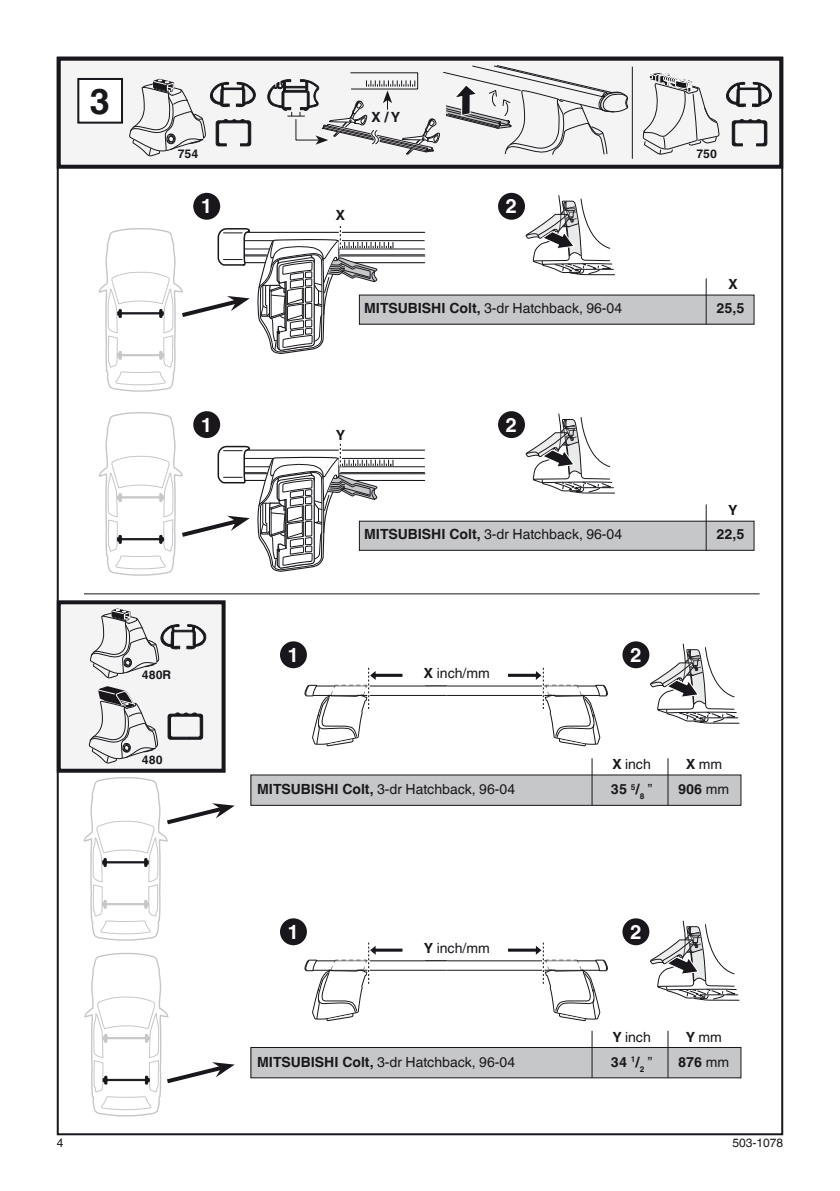
<style>
.page{position:relative;width:840px;height:1191px;background:#fff}
.page>*{position:absolute;margin:0;border:0;box-sizing:border-box;transform-origin:0 0}
.t1{font:700 36px "Helvetica World";color:#1a171c}
.t2{font:700 20px "Helvetica World";color:#fff}
.t3{font:14px "Helvetica World";color:#1a171c}
.t4{font:700 14px "Helvetica World";color:#1a171c}
.t5{font:700 12px "Helvetica World";color:#1a171c}
.t6{font:12px "Helvetica World";color:#1a171c}
.s1{font-weight:700}
.s2{font-weight:400}
</style>
<div class="page">
<div style="left:193px;top:193px;width:27px;height:27px;background:#1a171c;border-radius:50%"></div>
<div style="left:280px;top:918px;width:27px;height:27px;background:#1a171c;border-radius:50%"></div>
<div style="left:498px;top:193px;width:26px;height:27px;background:#1a171c;border-radius:50%"></div>
<div style="left:498px;top:411px;width:26px;height:27px;background:#1a171c;border-radius:50%"></div>
<div style="left:622px;top:641px;width:27px;height:27px;background:#1a171c;border-radius:50%"></div>
<div style="left:622px;top:918px;width:27px;height:27px;background:#1a171c;border-radius:50%"></div>
<div style="left:359px;top:295px;width:394px;height:29px;background:#c6c7c9"></div>
<div style="left:358px;top:294px;width:396px;height:31px;border:1px solid #1a171c"></div>
<hr style="left:705px;top:278px;width:1px;height:46px;background:#1a171c">
<div style="left:359px;top:521px;width:394px;height:29px;background:#c6c7c9"></div>
<div style="left:358px;top:520px;width:396px;height:31px;border:1px solid #1a171c"></div>
<hr style="left:705px;top:504px;width:1px;height:46px;background:#1a171c">
<div style="left:251px;top:775px;width:489px;height:30px;background:#c6c7c9"></div>
<div style="left:250px;top:774px;width:491px;height:32px;border:1px solid #1a171c"></div>
<hr style="left:591px;top:758px;width:1px;height:47px;background:#1a171c">
<hr style="left:667px;top:758px;width:1px;height:47px;background:#1a171c">
<div style="left:251px;top:1047px;width:489px;height:30px;background:#c6c7c9"></div>
<div style="left:250px;top:1047px;width:491px;height:31px;border:1px solid #1a171c"></div>
<hr style="left:591px;top:1030px;width:1px;height:47px;background:#1a171c">
<hr style="left:667px;top:1030px;width:1px;height:47px;background:#1a171c">
<svg style="left:525px;top:195px;width:89px;height:80px"></svg>
<svg style="left:525px;top:413px;width:89px;height:80px"></svg>
<svg style="left:649px;top:643px;width:90px;height:80px"></svg>
<svg style="left:649px;top:920px;width:90px;height:80px"></svg>
<div style="left:425px;top:685px;width:177px;height:11px;border:1px solid #1a171c"></div>
<div style="left:310px;top:686px;width:136px;height:9px;background:#fff"></div>
<div style="left:309px;top:685px;width:137px;height:11px;border:1px solid #1a171c"></div>
<svg style="left:507px;top:668px;width:101px;height:78px"></svg>
<svg style="left:507px;top:942px;width:101px;height:78px"></svg>
<svg style="left:304px;top:942px;width:98px;height:78px"></svg>
<div style="left:59px;top:602px;width:164px;height:168px;background:#f4f4f5"></div>
<div style="left:57px;top:600px;width:168px;height:172px;border:4px solid #1a171c"></div>
<div style="left:59px;top:59px;width:721px;height:108px;background:#f4f4f5"></div>
<div style="left:57px;top:57px;width:725px;height:112px;border:4px solid #1a171c"></div>
<hr style="left:84px;top:593px;width:675px;height:1px;background:#1a171c">
<svg style="left:83px;top:777px;width:151px;height:359px"></svg>
<div style="left:78px;top:79px;width:44px;height:44px;background:#fff"></div>
<div style="left:77px;top:78px;width:46px;height:46px;border:2px solid #1a171c"></div>
<hr style="left:631px;top:67px;width:1px;height:92px;background:#1a171c">
<svg style="left:642px;top:72px;width:130px;height:83px"></svg>
<svg style="left:89px;top:217px;width:336px;height:547px"></svg>
<svg style="left:129px;top:79px;width:127px;height:78px"></svg>
<svg style="left:267px;top:65px;width:361px;height:90px"></svg>
<h1 class="t1" style="left:89px;top:80px;width:22px">3</h1>
<p class="t4" style="left:371px;top:109px;width:30px">X / Y</p>
<p class="t5" style="left:177px;top:147px;width:22px">754</p>
<p class="t5" style="left:696px;top:147px;width:22px">750</p>
<h2 class="t2" style="left:201px;top:195px;width:13px">1</h2>
<h2 class="t2" style="left:201px;top:413px;width:13px">1</h2>
<p class="t4" style="left:336px;top:207px;width:11px">X</p>
<h2 class="t2" style="left:505px;top:195px;width:13px">2</h2>
<p class="t4" style="left:728px;top:276px;width:11px">X</p>
<p class="t3" style="left:364px;top:300px;width:259px"><span class="s1">MITSUBISHI Colt,</span> 3-dr Hatchback, 96-04</p>
<p class="t4" style="left:716px;top:300px;width:30px">25,5</p>
<p class="t4" style="left:336px;top:426px;width:10px">Y</p>
<h2 class="t2" style="left:505px;top:413px;width:13px">2</h2>
<p class="t4" style="left:728px;top:502px;width:10px">Y</p>
<p class="t3" style="left:364px;top:526px;width:259px"><span class="s1">MITSUBISHI Colt,</span> 3-dr Hatchback, 96-04</p>
<p class="t4" style="left:716px;top:526px;width:30px">22,5</p>
<p class="t5" style="left:142px;top:668px;width:31px">480R</p>
<p class="t5" style="left:142px;top:752px;width:22px">480</p>
<h2 class="t2" style="left:287px;top:643px;width:13px">1</h2>
<p class="t3" style="left:423px;top:665px;width:67px"><span class="s1">X</span> inch/mm</p>
<h2 class="t2" style="left:629px;top:643px;width:13px">2</h2>
<p class="t3" style="left:612px;top:756px;width:40px"><span class="s1">X</span> inch</p>
<p class="t3" style="left:685px;top:756px;width:37px"><span class="s1">X</span> mm</p>
<p class="t3" style="left:257px;top:781px;width:259px"><span class="s1">MITSUBISHI Colt,</span> 3-dr Hatchback, 96-04</p>
<p class="t4" style="left:610px;top:781px;width:43px">35 <sup>5</sup>/<sub>8</sub> <span class="s2">”</span></p>
<p class="t4" style="left:677px;top:781px;width:52px">906 <span class="s2">mm</span></p>
<h2 class="t2" style="left:287px;top:920px;width:13px">1</h2>
<p class="t3" style="left:424px;top:939px;width:67px"><span class="s1">Y</span> inch/mm</p>
<h2 class="t2" style="left:629px;top:920px;width:13px">2</h2>
<p class="t3" style="left:612px;top:1028px;width:40px"><span class="s1">Y</span> inch</p>
<p class="t3" style="left:685px;top:1028px;width:37px"><span class="s1">Y</span> mm</p>
<p class="t3" style="left:257px;top:1054px;width:259px"><span class="s1">MITSUBISHI Colt,</span> 3-dr Hatchback, 96-04</p>
<p class="t4" style="left:610px;top:1054px;width:43px">34 <sup>1</sup>/<sub>2</sub> <span class="s2">”</span></p>
<p class="t4" style="left:677px;top:1054px;width:52px">876 <span class="s2">mm</span></p>
<p class="t6" style="left:57px;top:1135px;width:8px">4</p>
<p class="t6" style="left:732px;top:1135px;width:52px">503-1078</p>
</div>
